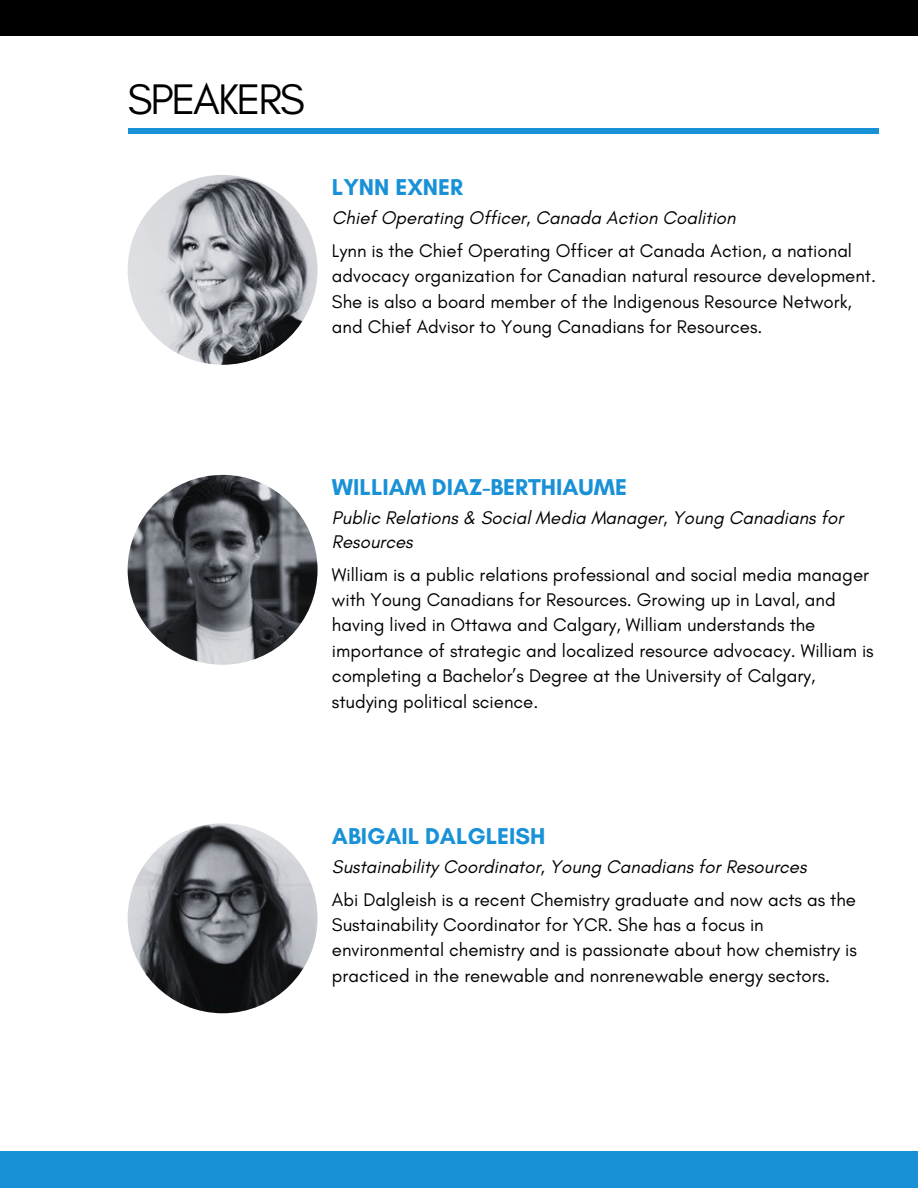
<style>
.page{position:relative;width:918px;height:1188px;background:#fff}
.page>*{position:absolute;margin:0;border:0;box-sizing:border-box;transform-origin:0 0}
.t1{font:43.65px "Glacial Indifference";letter-spacing:-.05em;color:#000}
.t2{font:700 23.4px "Glacial Indifference";color:#1991d7}
.t3{font:italic 18.75px/23.7px "Glacial Indifference";color:#000}
.t4{font:18.6px/25.3px "Glacial Indifference";color:#000}
</style>
<div class="page">
<div style="left:128px;top:128px;width:751px;height:5px;background:#1991d7"></div>
<img style="left:128px;top:175px;width:190px;height:190px;border-radius:50%">
<div style="left:0;top:1151px;width:918px;height:37px;background:#1991d7"></div>
<div style="left:0;top:0;width:918px;height:36px;background:#000"></div>
<img style="left:128px;top:475px;width:190px;height:190px;border-radius:50%">
<img style="left:128px;top:823px;width:190px;height:190px;border-radius:50%">
<h1 class="t1" style="left:128px;top:72px;width:179px">SPEAKERS</h1>
<p class="t2" style="left:332px;top:173px;width:133px">LYNN EXNER</p>
<p class="t3" style="left:332px;top:206px;width:405px">Chief Operating Officer, Canada Action Coalition</p>
<p class="t4" style="left:332px;top:238px;width:546px">Lynn is the Chief Operating Officer at Canada Action, a national advocacy organization for Canadian natural resource development.<br>She is also a board member of the Indigenous Resource Network, and Chief Advisor to Young Canadians for Resources.</p>
<p class="t2" style="left:332px;top:473px;width:297px">WILLIAM DIAZ-BERTHIAUME</p>
<p class="t3" style="left:332px;top:506px;width:513px">Public Relations &amp; Social Media Manager, Young Canadians for<br>Resources</p>
<p class="t4" style="left:332px;top:561px;width:543px">William is a public relations professional and social media manager with Young Canadians for Resources. Growing up in Laval, and having lived in Ottawa and Calgary, William understands the importance of strategic and localized resource advocacy. William is completing a Bachelor’s Degree at the University of Calgary, studying political science.</p>
<p class="t2" style="left:332px;top:821px;width:215px">ABIGAIL DALGLEISH</p>
<p class="t3" style="left:332px;top:854px;width:476px">Sustainability Coordinator, Young Canadians for Resources</p>
<p class="t4" style="left:332px;top:886px;width:526px">Abi Dalgleish is a recent Chemistry graduate and now acts as the Sustainability Coordinator for YCR. She has a focus in environmental chemistry and is passionate about how chemistry is practiced in the renewable and nonrenewable energy sectors.</p>
</div>
